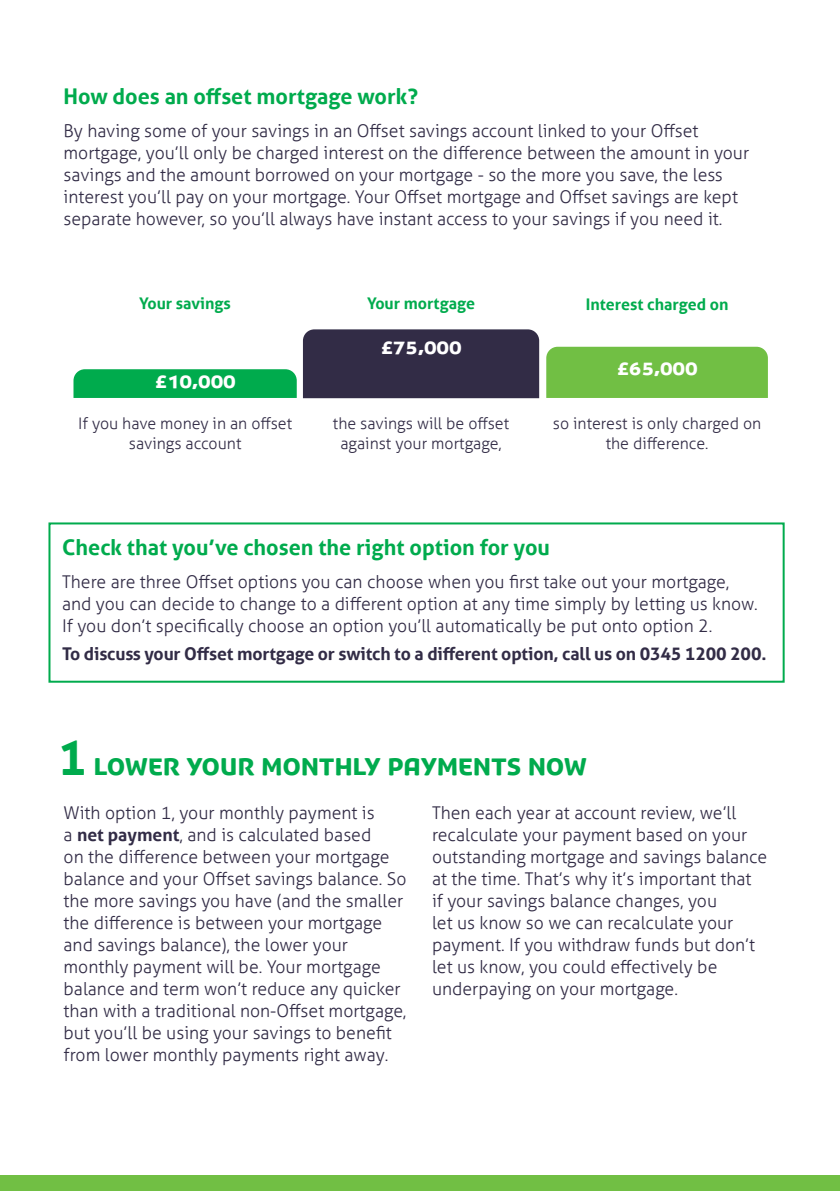
<style>
.page{position:relative;width:840px;height:1191px;background:#fff}
.page>*{position:absolute;margin:0;border:0;box-sizing:border-box;transform-origin:0 0}
.Body_Subheader{font:700 48px "YBSG Aller";color:#00ab4d}
.Body_Subheader-2{font:32px "YBSG Headline";letter-spacing:-.01em;color:#00ab4d}
.Body_Subheader-3{font:23.8px "YBSG Headline";letter-spacing:-.01em;color:#fff}
.Body_Subheader-4{font:700 21.6px "YBSG Aller";color:#00ab4d}
.Body_Text_for_Offset{font:300 17.6px/22px "YBSG Aller";color:#322c46}
.Body_Subheader-5{font:300 17.6px/22px "YBSG Aller";color:#322c46}
.Body_Text_for_Offset-2{font:700 17.6px "YBSG Aller";letter-spacing:-.01em;color:#322c46}
.t1{font:300 16px/19.8px "YBSG Aller";color:#322c46;text-align:center}
.Body_Subheader-6{font:700 16px "YBSG Aller";color:#00ab4d}
.s1{font-weight:700}
</style>
<div class="page">
<div style="left:0;top:1175px;width:839px;height:16px;background:#71bf44"></div>
<div style="left:48px;top:522px;width:736px;height:160px;border:2px solid #00ab4d"></div>
<svg style="left:73px;top:369px;width:223px;height:29px;background:#04ac50"></svg>
<div style="left:303px;top:329px;width:236px;height:69px;background:#322c46"></div>
<div style="left:546px;top:347px;width:221px;height:51px;background:#71bf44"></div>
<p class="Body_Subheader-4" style="left:63px;top:83px;width:356px">How does an offset mortgage work?</p>
<p class="Body_Subheader-5" style="left:63px;top:120px;width:686px">By having some of your savings in an Offset savings account linked to your Offset mortgage, you’ll only be charged interest on the difference between the amount in your savings and the amount borrowed on your mortgage - so the more you save, the less interest you’ll pay on your mortgage. Your Offset mortgage and Offset savings are kept separate however, so you’ll always have instant access to your savings if you need it.</p>
<p class="Body_Subheader-6" style="left:139px;top:293px;width:93px">Your savings</p>
<p class="Body_Subheader-3" style="left:154px;top:370px;width:83px">£10,000</p>
<p class="Body_Subheader-6" style="left:367px;top:293px;width:109px">Your mortgage</p>
<p class="Body_Subheader-6" style="left:585px;top:294px;width:144px">Interest charged on</p>
<p class="Body_Subheader-3" style="left:380px;top:335px;width:83px">£75,000</p>
<p class="Body_Subheader-3" style="left:616px;top:357px;width:83px">£65,000</p>
<p class="t1" style="left:78px;top:413px;width:215px">If you have money in an offset savings account</p>
<p class="t1" style="left:333px;top:413px;width:177px">the savings will be offset against your mortgage,</p>
<p class="t1" style="left:552px;top:413px;width:210px">so interest is only charged on the difference.</p>
<p class="Body_Subheader-4" style="left:62px;top:534px;width:489px">Check that you’ve chosen the right option for you</p>
<p class="Body_Text_for_Offset" style="left:62px;top:571px;width:696px">There are three Offset options you can choose when you first take out your mortgage, and you can decide to change to a different option at any time simply by letting us know.<br>If you don’t specifically choose an option you’ll automatically be put onto option 2.</p>
<p class="Body_Text_for_Offset-2" style="left:62px;top:643px;width:705px">To discuss your Offset mortgage or switch to a different option, call us on 0345 1200 200.</p>
<p class="Body_Subheader" style="left:58px;top:728px;width:30px">1</p>
<p class="Body_Subheader-2" style="left:94px;top:750px;width:494px">Lower YOUR monthly payments now</p>
<p class="Body_Text_for_Offset" style="left:63px;top:801px;width:344px">With option 1, your monthly payment is<br>a <span class="s1">net payment</span>, and is calculated based<br>on the difference between your mortgage balance and your Offset savings balance. So the more savings you have (and the smaller the difference is between your mortgage and savings balance), the lower your monthly payment will be. Your mortgage balance and term won’t reduce any quicker than with a traditional non-Offset mortgage, but you’ll be using your savings to benefit from lower monthly payments right away.</p>
<p class="Body_Text_for_Offset" style="left:432px;top:801px;width:336px">Then each year at account review, we’ll recalculate your payment based on your outstanding mortgage and savings balance at the time. That’s why it’s important that<br>if your savings balance changes, you<br>let us know so we can recalculate your payment. If you withdraw funds but don’t let us know, you could effectively be underpaying on your mortgage.</p>
</div>
